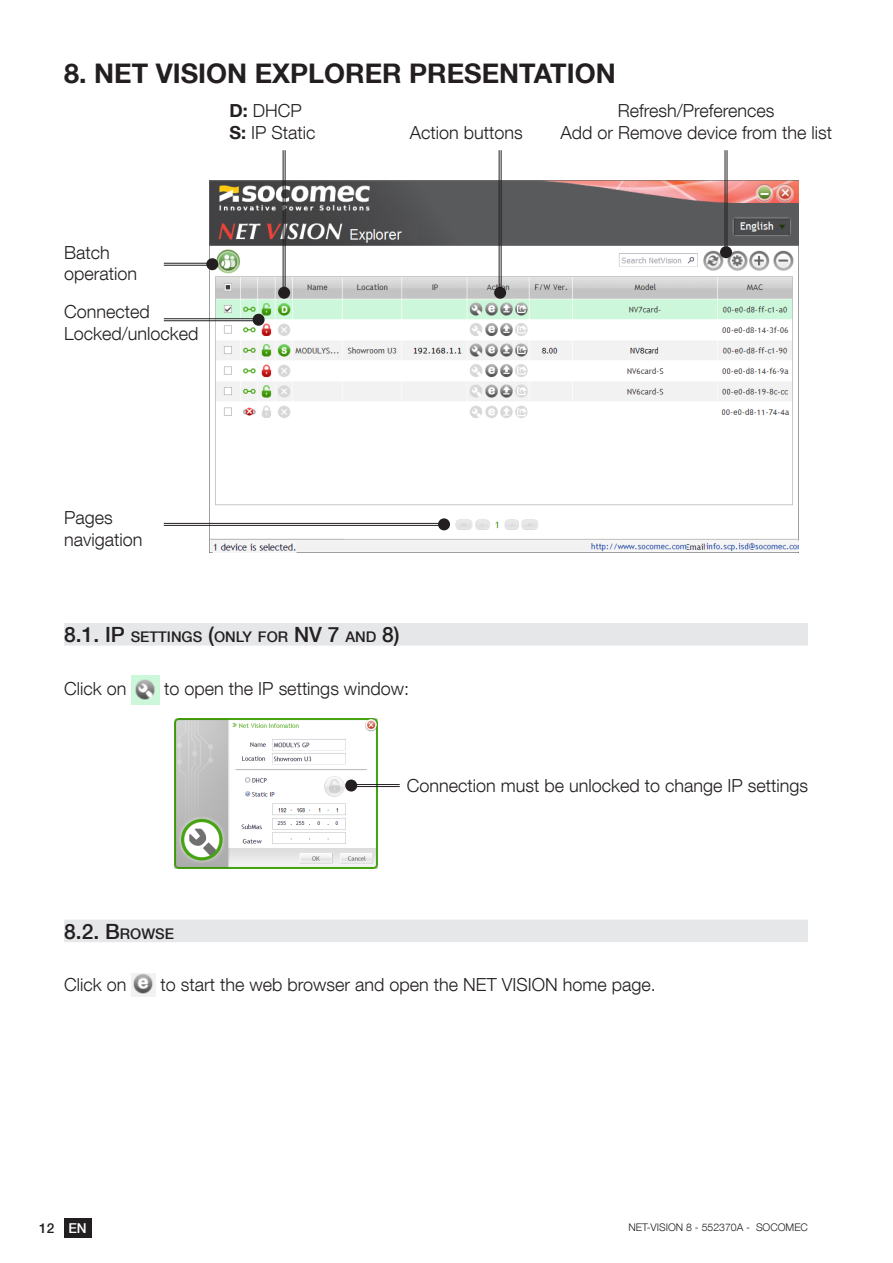
<style>
.page{position:relative;width:893px;height:1263px;background:#fff}
.page>*{position:absolute;margin:0;border:0;box-sizing:border-box;transform-origin:0 0}
.t1{font:700 27px "Helvetica Neue LT Com";color:#231f20}
.t2{font:500 21px "Helvetica Neue LT Com";color:#231f20}
.t3{font:300 18px/21.6px "Helvetica Neue LT Com";color:#231f20}
.t4{font:500 14.7px "Helvetica Neue LT Com";color:#231f20}
.t5{font:500 13.65px "Helvetica Neue LT Com";color:#231f20}
.t6{font:300 10.5px "Helvetica Neue LT Com";color:#231f20}
.s1{font-weight:700}
.s2{font-size:21px}
.s3{font-size:14.7px}
.s4{color:#fff}
</style>
<div class="page">
<div style="left:64px;top:1218px;width:27px;height:19px;background:#231f20"></div>
<img style="left:174px;top:719px;width:203px;height:150px">
<div style="left:64px;top:623px;width:744px;height:22px;background:#e6e7e9"></div>
<div style="left:64px;top:920px;width:744px;height:22px;background:#e6e7e9"></div>
<img style="left:132px;top:676px;width:27px;height:28px">
<img style="left:132px;top:974px;width:24px;height:23px">
<img style="left:210px;top:180px;width:588px;height:372px">
<hr style="left:285px;top:150px;width:1px;height:143px;background:#231f20">
<hr style="left:283px;top:150px;width:1px;height:143px;background:#231f20">
<div style="left:278px;top:287px;width:12px;height:12px;background:#231f20;border-radius:50%"></div>
<hr style="left:164px;top:263px;width:48px;height:1px;background:#231f20">
<hr style="left:164px;top:265px;width:48px;height:1px;background:#231f20">
<div style="left:206px;top:258px;width:12px;height:12px;background:#231f20;border-radius:50%"></div>
<hr style="left:351px;top:786px;width:49px;height:1px;background:#231f20">
<hr style="left:351px;top:784px;width:49px;height:1px;background:#231f20">
<div style="left:345px;top:779px;width:12px;height:12px;background:#231f20;border-radius:50%"></div>
<hr style="left:164px;top:318px;width:95px;height:1px;background:#231f20">
<hr style="left:164px;top:320px;width:95px;height:1px;background:#231f20">
<div style="left:253px;top:314px;width:12px;height:12px;background:#231f20;border-radius:50%"></div>
<hr style="left:164px;top:523px;width:280px;height:1px;background:#231f20">
<hr style="left:164px;top:525px;width:280px;height:1px;background:#231f20">
<div style="left:438px;top:518px;width:12px;height:12px;background:#231f20;border-radius:50%"></div>
<hr style="left:501px;top:150px;width:1px;height:143px;background:#231f20">
<hr style="left:499px;top:150px;width:1px;height:143px;background:#231f20">
<div style="left:494px;top:287px;width:12px;height:12px;background:#231f20;border-radius:50%"></div>
<hr style="left:726px;top:150px;width:1px;height:102px;background:#231f20">
<hr style="left:724px;top:150px;width:1px;height:102px;background:#231f20">
<div style="left:720px;top:246px;width:12px;height:12px;background:#231f20;border-radius:50%"></div>
<h1 class="t1" style="left:64px;top:56px;width:553px">8. NET VISION EXPLORER PRESENTATION</h1>
<p class="t3" style="left:229px;top:100px;width:88px"><span class="s1">D:</span> DHCP<br><span class="s1">S:</span> IP Static</p>
<p class="t3" style="left:560px;top:100px;width:273px;text-align:center">Refresh/Preferences<br>Add or Remove device from the list</p>
<p class="t3" style="left:410px;top:121px;width:115px">Action buttons</p>
<p class="t3" style="left:64px;top:241px;width:75px">Batch operation</p>
<p class="t3" style="left:64px;top:300px;width:136px">Connected<br>Locked/unlocked</p>
<p class="t3" style="left:64px;top:507px;width:80px">Pages navigation</p>
<p class="t4" style="left:64px;top:628px;width:337px"><span class="s2">8.1. IP</span> SETTINGS <span class="s2">(</span>ONLY FOR <span class="s2">NV 7</span> AND <span class="s2">8)</span></p>
<p class="t3" style="left:64px;top:677px;width:64px">Click on</p>
<p class="t3" style="left:164px;top:677px;width:246px">to open the IP settings window:</p>
<p class="t3" style="left:407px;top:774px;width:403px">Connection must be unlocked to change IP settings</p>
<p class="t2" style="left:64px;top:919px;width:111px">8.2. B<span class="s3">ROWSE</span></p>
<p class="t3" style="left:64px;top:973px;width:64px">Click on</p>
<p class="t3" style="left:161px;top:973px;width:497px">to start the web browser and open the NET VISION home page.</p>
<p class="t5" style="left:39px;top:1220px;width:49px">12 <span class="s4">EN</span></p>
<p class="t6" style="left:629px;top:1221px;width:181px">NET-VISION 8 - 552370A - SOCOMEC</p>
</div>
